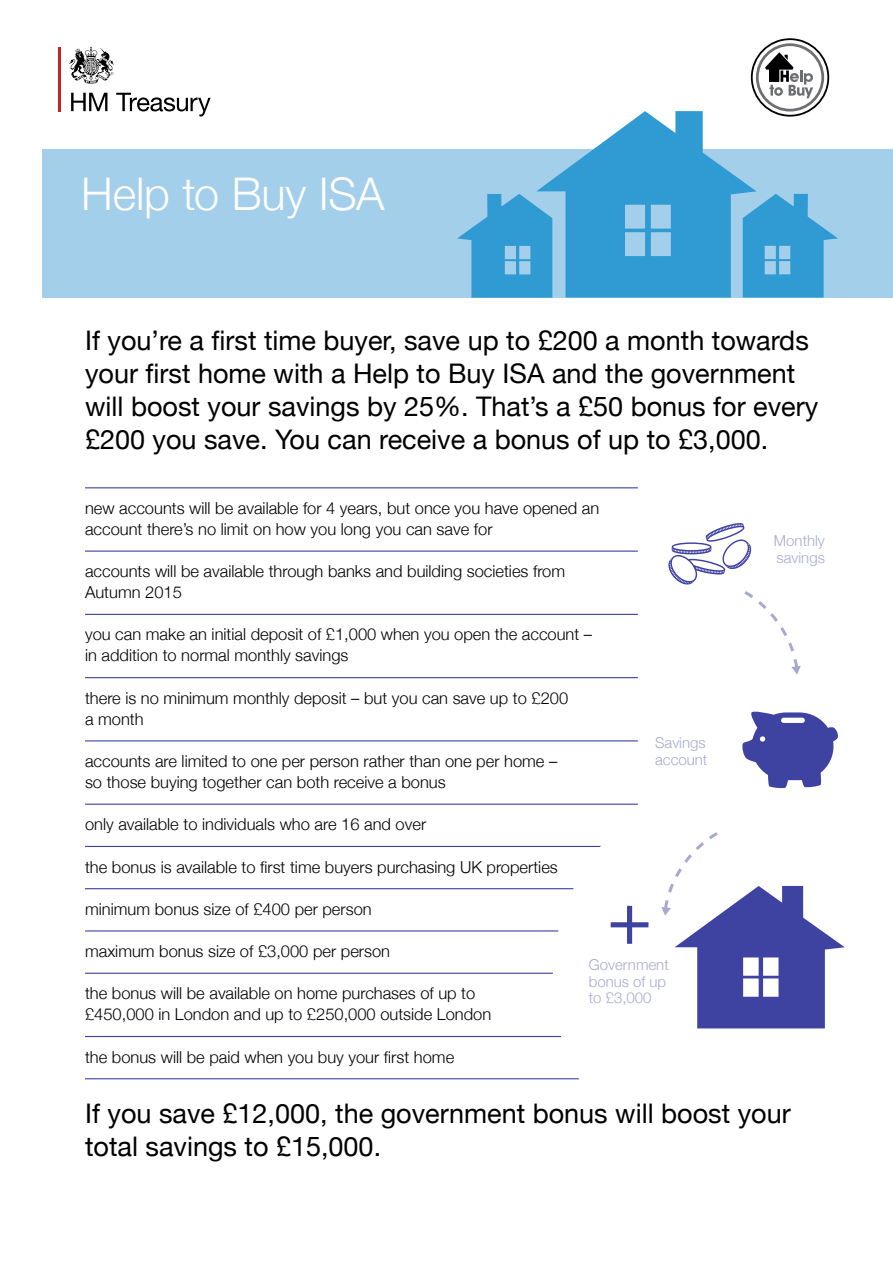
<style>
.page{position:relative;width:893px;height:1263px;background:#fff}
.page>*{position:absolute;margin:0;border:0;box-sizing:border-box;transform-origin:0 0}
.Heading_1{font:300 45px "Helvetica Neue";letter-spacing:-.005em;color:#fff}
.Intro_text{font:27px/33px "Helvetica Neue";color:#000}
.Table{font:300 16.5px/21px "Helvetica Neue";color:#000}
.text{font:300 15px/16.5px "Helvetica Neue";color:#a7aad0}
</style>
<div class="page">
<hr style="left:85px;top:487px;width:553px;height:1px;background:#3e42a0">
<hr style="left:85px;top:550px;width:553px;height:2px;background:#3e42a0">
<hr style="left:85px;top:614px;width:553px;height:1px;background:#3e42a0">
<hr style="left:85px;top:677px;width:553px;height:1px;background:#3e42a0">
<hr style="left:85px;top:740px;width:553px;height:1px;background:#3e42a0">
<hr style="left:85px;top:804px;width:553px;height:1px;background:#3e42a0">
<hr style="left:85px;top:846px;width:553px;height:1px;background:#3e42a0">
<hr style="left:85px;top:888px;width:553px;height:1px;background:#3e42a0">
<hr style="left:85px;top:930px;width:553px;height:1px;background:#3e42a0">
<hr style="left:85px;top:973px;width:553px;height:1px;background:#3e42a0">
<hr style="left:85px;top:1036px;width:553px;height:1px;background:#3e42a0">
<hr style="left:85px;top:1078px;width:553px;height:1px;background:#3e42a0">
<svg style="left:553px;top:803px;width:272px;height:277px"></svg>
<div style="left:43px;top:149px;width:850px;height:149px;background:#a4cfea"></div>
<svg style="left:661px;top:829px;width:184px;height:199px"></svg>
<svg style="left:668px;top:523px;width:133px;height:152px"></svg>
<svg style="left:611px;top:906px;width:37px;height:38px"></svg>
<hr style="left:58px;top:47px;width:2px;height:64px;background:#c3271f">
<svg style="left:71px;top:93px;width:36px;height:18px"></svg>
<svg style="left:116px;top:93px;width:95px;height:23px"></svg>
<svg style="left:69px;top:47px;width:45px;height:37px"></svg>
<svg style="left:457px;top:38px;width:381px;height:260px"></svg>
<svg style="left:742px;top:711px;width:96px;height:78px"></svg>
<p class="Heading_1" style="left:81px;top:158px;width:305px">Help to Buy ISA</p>
<p class="Intro_text" style="left:85px;top:325px;width:735px">If you’re a first time buyer, save up to £200 a month towards your first home with a Help to Buy ISA and the government will boost your savings by 25%. That’s a £50 bonus for every £200 you save. You can receive a bonus of up to £3,000.</p>
<p class="Table" style="left:85px;top:497px;width:516px">new accounts will be available for 4 years, but once you have opened an account there’s no limit on how you long you can save for</p>
<p class="Table" style="left:85px;top:560px;width:482px">accounts will be available through banks and building societies from<br>Autumn 2015</p>
<p class="Table" style="left:85px;top:623px;width:509px">you can make an initial deposit of £1,000 when you open the account – in addition to normal monthly savings</p>
<p class="Table" style="left:85px;top:686px;width:485px">there is no minimum monthly deposit – but you can save up to £200 a month</p>
<p class="Table" style="left:85px;top:750px;width:474px">accounts are limited to one per person rather than one per home – so those buying together can both receive a bonus</p>
<p class="Table" style="left:85px;top:813px;width:343px">only available to individuals who are 16 and over</p>
<p class="Table" style="left:85px;top:855px;width:474px">the bonus is available to first time buyers purchasing UK properties</p>
<p class="Table" style="left:85px;top:897px;width:288px">minimum bonus size of £400 per person</p>
<p class="Table" style="left:85px;top:940px;width:307px">maximum bonus size of £3,000 per person</p>
<p class="Table" style="left:85px;top:982px;width:408px">the bonus will be available on home purchases of up to £450,000 in London and up to £250,000 outside London</p>
<p class="Table" style="left:85px;top:1045px;width:371px">the bonus will be paid when you buy your first home</p>
<p class="text" style="left:655px;top:734px;width:54px">Savings account</p>
<p class="text" style="left:589px;top:956px;width:82px">Government bonus of up to £3,000</p>
<p class="text" style="left:774px;top:532px;width:52px">Monthly savings</p>
<p class="Intro_text" style="left:85px;top:1099px;width:707px">If you save £12,000, the government bonus will boost your total savings to £15,000.</p>
</div>
